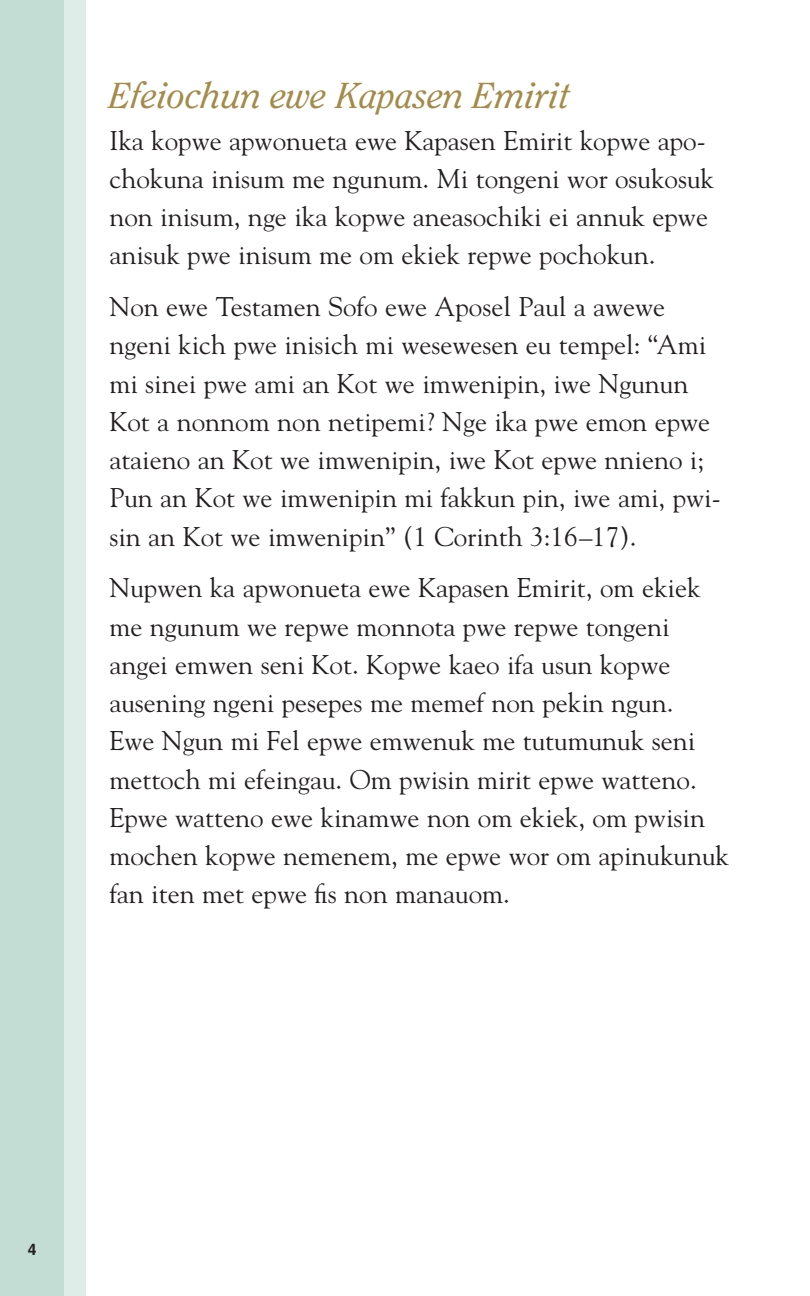
<style>
.page{position:relative;width:810px;height:1296px;background:#fff}
.page>*{position:absolute;margin:0;border:0;box-sizing:border-box;transform-origin:0 0}
.t1{font:italic 36px "Clearfacelds Lat";color:#a48b4a}
.t2{font:27px/38.2px "Goudy Oldstylelds Lat";color:#231f20}
.t3{font:700 15.75px "Helveticalds Lat";color:#231f20}
</style>
<div class="page">
<div style="left:0;top:0;width:85px;height:1296px;background:#c3ddd5"></div>
<div style="left:64px;top:0;width:22px;height:1296px;background:#deede8"></div>
<h1 class="t1" style="left:109px;top:66px;width:463px">Efeiochun ewe Kapasen Emirit</h1>
<p class="t2" style="left:109px;top:119px;width:606px">Ika kopwe apwonueta ewe Kapasen Emirit kopwe apo&shy;chokuna inisum me ngunum. Mi tongeni wor osukosuk non inisum, nge ika kopwe aneasochiki ei annuk epwe anisuk pwe inisum me om ekiek repwe pochokun.</p>
<p class="t2" style="left:109px;top:285px;width:613px">Non ewe Testamen Sofo ewe Aposel Paul a awewe ngeni kich pwe inisich mi wesewesen eu tempel: “Ami mi sinei pwe ami an Kot we imwenipin, iwe Ngunun Kot a nonnom non netipemi? Nge ika pwe emon epwe ataieno an Kot we imwenipin, iwe Kot epwe nnieno i; Pun an Kot we imwenipin mi fakkun pin, iwe ami, pwi&shy;sin an Kot we imwenipin” (1 Corinth 3:16–17).</p>
<p class="t2" style="left:109px;top:566px;width:621px">Nupwen ka apwonueta ewe Kapasen Emirit, om ekiek me ngunum we repwe monnota pwe repwe tongeni angei emwen seni Kot. Kopwe kaeo ifa usun kopwe ausening ngeni pesepes me memef non pekin ngun.<br>Ewe Ngun mi Fel epwe emwenuk me tutumunuk seni mettoch mi efeingau. Om pwisin mirit epwe watteno.<br>Epwe watteno ewe kinamwe non om ekiek, om pwisin mochen kopwe nemenem, me epwe wor om apinukunuk fan iten met epwe fis non manauom.</p>
<p class="t3" style="left:28px;top:1236px;width:10px">4</p>
</div>
